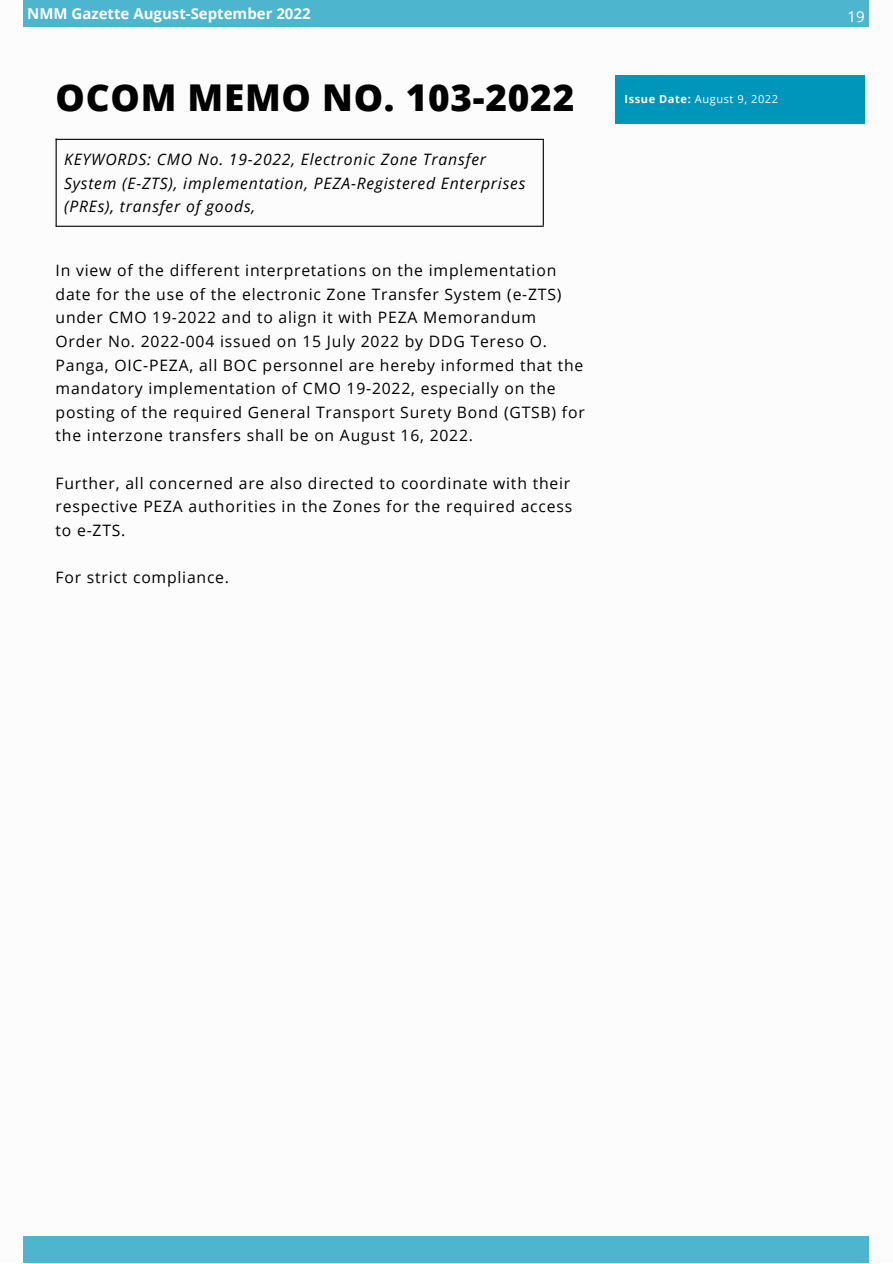
<style>
.page{position:relative;width:893px;height:1264px;background:#fff}
.page>*{position:absolute;margin:0;border:0;box-sizing:border-box;transform-origin:0 0}
.t1{font:800 36.9px "Open Sans";letter-spacing:.02em;color:#000}
.t2{font:15.75px/23.5px "Open Sans";letter-spacing:.05em;color:#000}
.t3{font:italic 15.75px/23.5px "Open Sans";letter-spacing:.05em;color:#000}
.t4{font:700 15px "Open Sans";color:#fff}
.t5{font:15px "Open Sans";color:#fff}
.t6{font:11.1px "Open Sans";letter-spacing:.05em;color:#fff}
.s1{font-weight:700}
</style>
<div class="page">
<div style="left:23px;top:0;width:845px;height:26px;background:#4db5ce"></div>
<div style="left:23px;top:1236px;width:845px;height:26px;background:#4db5ce"></div>
<div style="left:615px;top:75px;width:249px;height:48px;background:#0096bb"></div>
<hr style="left:56px;top:139px;width:487px;height:1px;background:#000">
<hr style="left:542px;top:139px;width:2px;height:87px;background:#000">
<hr style="left:56px;top:138px;width:1px;height:88px;background:#000">
<hr style="left:56px;top:226px;width:487px;height:1px;background:#000">
<p class="t4" style="left:27px;top:3px;width:285px">NMM Gazette August-September 2022</p>
<p class="t5" style="left:847px;top:6px;width:19px">19</p>
<h1 class="t1" style="left:56px;top:72px;width:520px">OCOM MEMO NO. 103-2022</h1>
<p class="t3" style="left:64px;top:147px;width:463px">KEYWORDS: CMO No. 19-2022, Electronic Zone Transfer<br>System (E-ZTS), implementation, PEZA-Registered Enterprises (PREs), transfer of goods,</p>
<p class="t2" style="left:56px;top:258px;width:530px">In view of the different interpretations on the implementation date for the use of the electronic Zone Transfer System (e-ZTS) under CMO 19-2022 and to align it with PEZA Memorandum Order No. 2022-004 issued on 15 July 2022 by DDG Tereso O.<br>Panga, OIC-PEZA, all BOC personnel are hereby informed that the mandatory implementation of CMO 19-2022, especially on the posting of the required General Transport Surety Bond (GTSB) for the interzone transfers shall be on August 16, 2022.</p>
<p class="t2" style="left:56px;top:470px;width:518px">Further, all concerned are also directed to coordinate with their respective PEZA authorities in the Zones for the required access to e-ZTS.</p>
<p class="t2" style="left:56px;top:565px;width:175px">For strict compliance.</p>
<p class="t6" style="left:624px;top:91px;width:155px"><span class="s1">Issue Date:</span> August 9, 2022</p>
</div>
